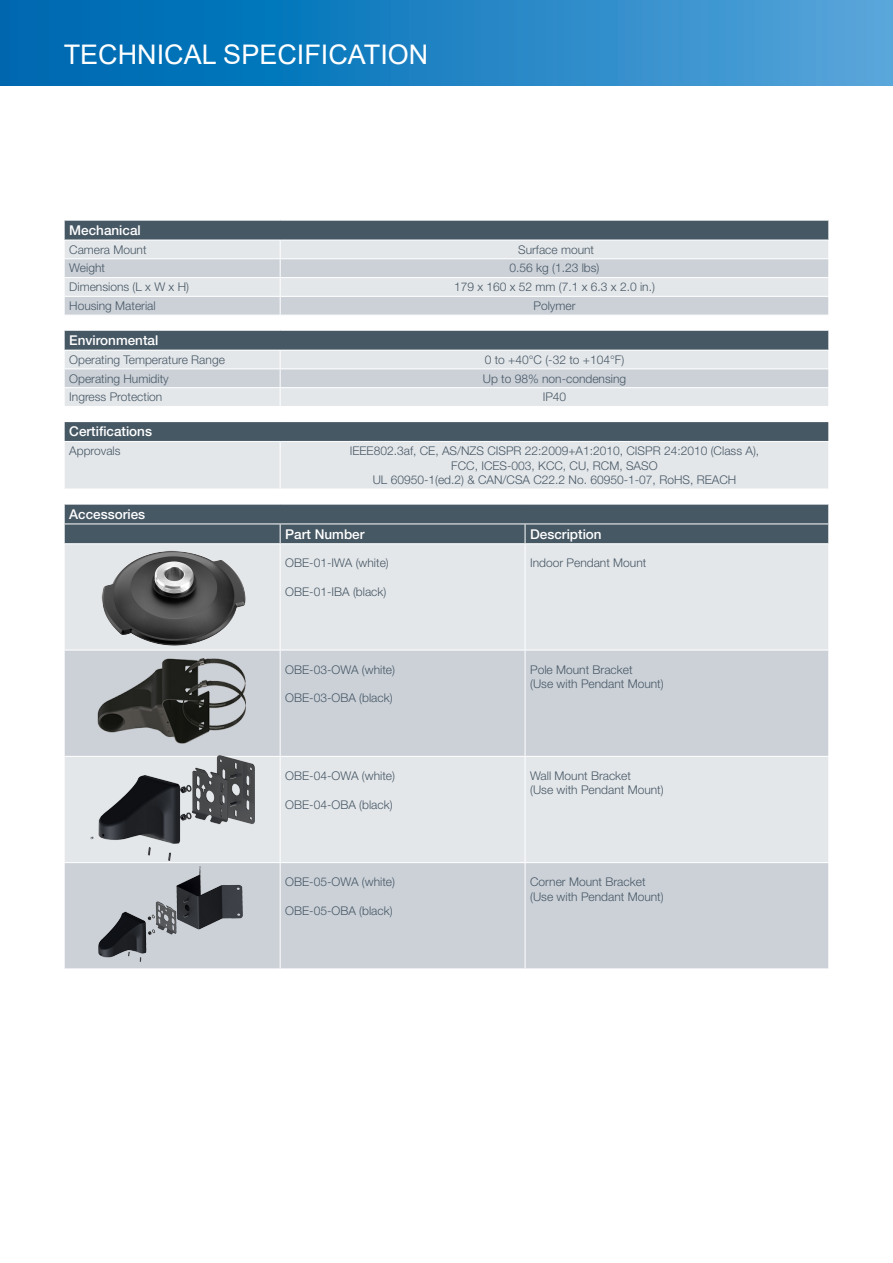
<style>
.page{position:relative;width:893px;height:1263px;background:#fff}
.page>*{position:absolute;margin:0;border:0;box-sizing:border-box;transform-origin:0 0}
.t1{font:27px "Arial";color:#fff}
.Cell_Head{font:500 13.5px "Helvetica Neue LT Std";color:#fff}
.Cell_Body{font:300 12px/14.4px "Helvetica Neue LT Std";color:#475865}
.Cell_Body_Center{font:300 12px "Helvetica Neue LT Std";color:#475865}
</style>
<div class="page">
<svg style="left:64px;top:221px;width:765px;height:94px;background:#bec4ca"></svg>
<svg style="left:64px;top:331px;width:765px;height:75px;background:#b8bfc5"></svg>
<svg style="left:64px;top:422px;width:765px;height:67px;background:#b7bec4"></svg>
<hr style="left:280px;top:442px;width:1px;height:47px;background:#fff">
<hr style="left:64px;top:441px;width:216px;height:1px;background:#fff">
<hr style="left:64px;top:442px;width:1px;height:47px;background:#fff">
<hr style="left:280px;top:441px;width:549px;height:1px;background:#fff">
<hr style="left:828px;top:442px;width:1px;height:47px;background:#fff">
<div style="left:65px;top:544px;width:763px;height:106px;background:#e4e7ea"></div>
<svg style="left:65px;top:651px;width:763px;height:317px;background:#d3d8dd"></svg>
<hr style="left:280px;top:544px;width:1px;height:106px;background:#fff">
<hr style="left:525px;top:544px;width:1px;height:106px;background:#fff">
<hr style="left:280px;top:650px;width:1px;height:106px;background:#fff">
<hr style="left:525px;top:650px;width:1px;height:106px;background:#fff">
<hr style="left:64px;top:756px;width:216px;height:1px;background:#fff">
<hr style="left:280px;top:756px;width:245px;height:1px;background:#fff">
<hr style="left:280px;top:757px;width:1px;height:105px;background:#fff">
<hr style="left:525px;top:756px;width:304px;height:1px;background:#fff">
<hr style="left:525px;top:757px;width:1px;height:105px;background:#fff">
<hr style="left:64px;top:862px;width:216px;height:1px;background:#fff">
<hr style="left:280px;top:862px;width:245px;height:1px;background:#fff">
<hr style="left:280px;top:863px;width:1px;height:105px;background:#fff">
<hr style="left:525px;top:862px;width:304px;height:1px;background:#fff">
<hr style="left:525px;top:863px;width:1px;height:105px;background:#fff">
<svg style="left:64px;top:504px;width:765px;height:40px;background:#52626e"></svg>
<img style="left:101px;top:550px;width:144px;height:95px">
<img style="left:93px;top:656px;width:154px;height:89px">
<img style="left:90px;top:755px;width:164px;height:106px">
<img style="left:98px;top:866px;width:144px;height:95px">
<div style="left:0;top:0;width:893px;height:85px;background:linear-gradient(to right,#0065ae,#55a4da)"></div>
<p class="t1" style="left:64px;top:36px;width:366px">TECHNICAL SPECIFICATION</p>
<p class="Cell_Head" style="left:69px;top:222px;width:73px">Mechanical</p>
<p class="Cell_Body" style="left:69px;top:242px;width:79px">Camera Mount</p>
<p class="Cell_Body_Center" style="left:518px;top:242px;width:78px">Surface mount</p>
<p class="Cell_Body" style="left:69px;top:261px;width:37px">Weight</p>
<p class="Cell_Body_Center" style="left:509px;top:261px;width:92px">0.56 kg (1.23 lbs)</p>
<p class="Cell_Body" style="left:69px;top:279px;width:121px">Dimensions (L x W x H)</p>
<p class="Cell_Body_Center" style="left:454px;top:280px;width:202px">179 x 160 x 52 mm (7.1 x 6.3 x 2.0 in.)</p>
<p class="Cell_Body" style="left:69px;top:298px;width:88px">Housing Material</p>
<p class="Cell_Body_Center" style="left:533px;top:298px;width:44px">Polymer</p>
<p class="Cell_Head" style="left:69px;top:332px;width:91px">Environmental</p>
<p class="Cell_Body" style="left:69px;top:352px;width:157px">Operating Temperature Range</p>
<p class="Cell_Body_Center" style="left:485px;top:352px;width:141px">0 to +40°C (-32 to +104°F)</p>
<p class="Cell_Body" style="left:69px;top:371px;width:101px">Operating Humidity</p>
<p class="Cell_Body_Center" style="left:483px;top:371px;width:145px">Up to 98% non-condensing</p>
<p class="Cell_Body" style="left:69px;top:390px;width:95px">Ingress Protection</p>
<p class="Cell_Body_Center" style="left:543px;top:390px;width:25px">IP40</p>
<p class="Cell_Head" style="left:69px;top:423px;width:84px">Certifications</p>
<p class="Cell_Body" style="left:69px;top:443px;width:53px">Approvals</p>
<p class="Cell_Body_Center" style="left:350px;top:443px;width:411px">IEEE802.3af, CE, AS/NZS CISPR 22:2009+A1:2010, CISPR 24:2010 (Class A),</p>
<p class="Cell_Body_Center" style="left:451px;top:458px;width:208px">FCC, ICES-003, KCC, CU, RCM, SASO</p>
<p class="Cell_Body_Center" style="left:373px;top:472px;width:365px">UL 60950-1(ed.2) &amp; CAN/CSA C22.2 No. 60950-1-07, RoHS, REACH</p>
<p class="Cell_Head" style="left:69px;top:506px;width:78px">Accessories</p>
<p class="Cell_Head" style="left:285px;top:526px;width:81px">Part Number</p>
<p class="Cell_Head" style="left:530px;top:526px;width:73px">Description</p>
<p class="Cell_Body" style="left:285px;top:555px;width:105px">OBE-01-IWA (white)</p>
<p class="Cell_Body" style="left:285px;top:584px;width:103px">OBE-01-IBA (black)</p>
<p class="Cell_Body" style="left:530px;top:555px;width:118px">Indoor Pendant Mount</p>
<p class="Cell_Body" style="left:285px;top:662px;width:111px">OBE-03-OWA (white)</p>
<p class="Cell_Body" style="left:285px;top:691px;width:109px">OBE-03-OBA (black)</p>
<p class="Cell_Body" style="left:530px;top:662px;width:135px">Pole Mount Bracket<br>(Use with Pendant Mount)</p>
<p class="Cell_Body" style="left:285px;top:768px;width:111px">OBE-04-OWA (white)</p>
<p class="Cell_Body" style="left:285px;top:797px;width:109px">OBE-04-OBA (black)</p>
<p class="Cell_Body" style="left:530px;top:768px;width:102px">Wall Mount Bracket</p>
<p class="Cell_Body" style="left:530px;top:782px;width:135px">(Use with Pendant Mount)</p>
<p class="Cell_Body" style="left:285px;top:874px;width:111px">OBE-05-OWA (white)</p>
<p class="Cell_Body" style="left:285px;top:903px;width:109px">OBE-05-OBA (black)</p>
<p class="Cell_Body" style="left:530px;top:874px;width:135px">Corner Mount Bracket (Use with Pendant Mount)</p>
</div>
